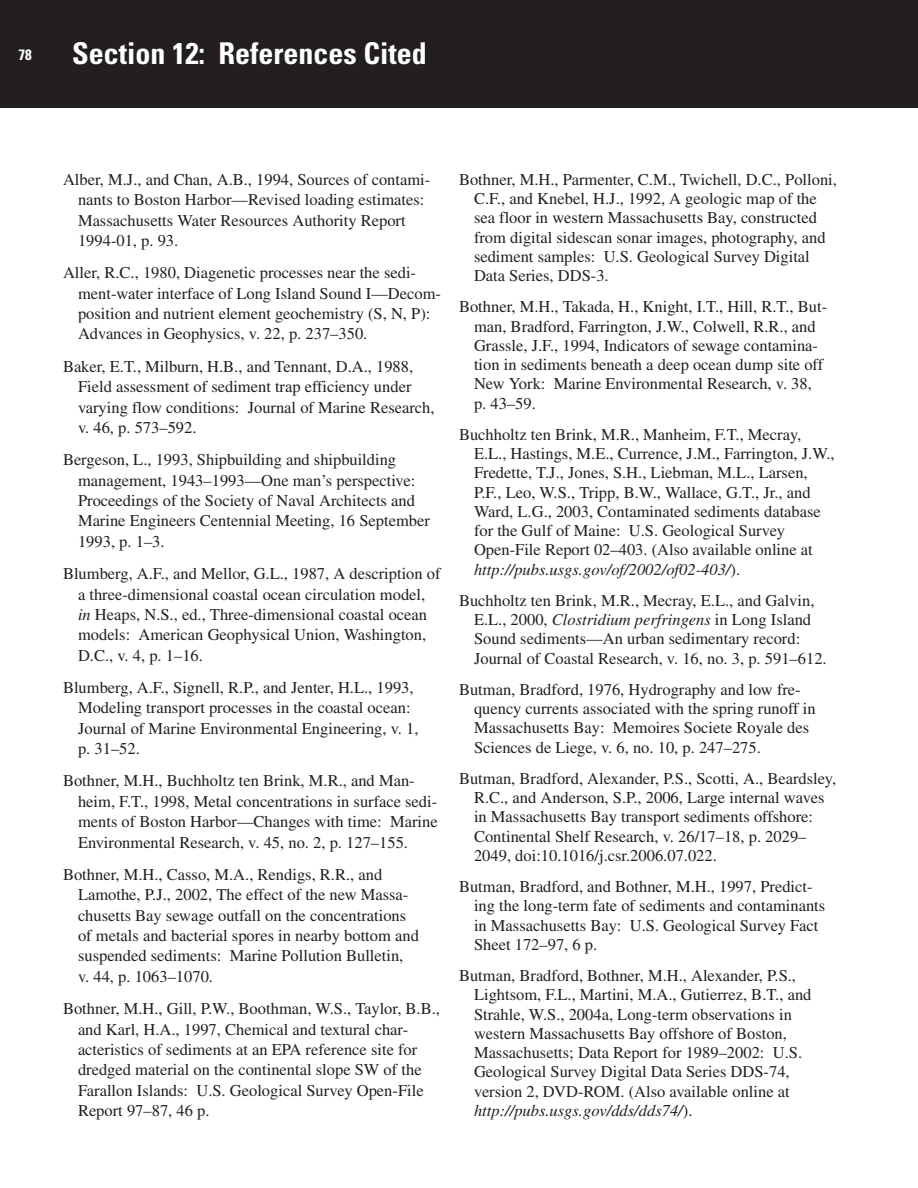
<style>
.page{position:relative;width:918px;height:1188px;background:#fff}
.page>*{position:absolute;margin:0;border:0;box-sizing:border-box;transform-origin:0 0}
.HeadingSpanner{font:700 condensed 30px "Univers";color:#fff}
.Reference2{font:16.5px/19.2px "Times";color:#231f20}
.pageno_left{font:700 condensed 15px "Univers";color:#fff}
.s1{font-style:italic}
</style>
<div class="page">
<div style="left:0;top:0;width:918px;height:108px;background:#231f20"></div>
<p class="pageno_left" style="left:18px;top:45px;width:15px">78</p>
<p class="HeadingSpanner" style="left:72px;top:35px;width:356px">Section 12: References Cited</p>
<p class="Reference2" style="left:78px;top:169px;width:354px;line-height:20.4px;text-indent:-15px">Alber, M.J., and Chan, A.B., 1994, Sources of contami&shy;nants to Boston Harbor—Revised loading estimates:<br>Massachusetts Water Resources Authority Report 1994-01, p. 93.</p>
<p class="Reference2" style="left:78px;top:263px;width:365px;line-height:20.4px;text-indent:-15px">Aller, R.C., 1980, Diagenetic processes near the sedi&shy;ment-water interface of Long Island Sound I—Decom&shy;position and nutrient element geochemistry (S, N, P):<br>Advances in Geophysics, v. 22, p. 237–350.</p>
<p class="Reference2" style="left:78px;top:356px;width:358px;line-height:20.4px;text-indent:-15px">Baker, E.T., Milburn, H.B., and Tennant, D.A., 1988, Field assessment of sediment trap efficiency under varying flow conditions: Journal of Marine Research, v. 46, p. 573–592.</p>
<p class="Reference2" style="left:78px;top:450px;width:353px;line-height:20.4px;text-indent:-15px">Bergeson, L., 1993, Shipbuilding and shipbuilding management, 1943–1993—One man’s perspective:<br>Proceedings of the Society of Naval Architects and Marine Engineers Centennial Meeting, 16 September 1993, p. 1–3.</p>
<p class="Reference2" style="left:78px;top:563px;width:364px;line-height:20.4px;text-indent:-15px">Blumberg, A.F., and Mellor, G.L., 1987, A description of a three-dimensional coastal ocean circulation model, <span class="s1">in</span> Heaps, N.S., ed., Three-dimensional coastal ocean models: American Geophysical Union, Washington, D.C., v. 4, p. 1–16.</p>
<p class="Reference2" style="left:78px;top:677px;width:342px;line-height:20.4px;text-indent:-15px">Blumberg, A.F., Signell, R.P., and Jenter, H.L., 1993, Modeling transport processes in the coastal ocean:<br>Journal of Marine Environmental Engineering, v. 1, p. 31–52.</p>
<p class="Reference2" style="left:78px;top:771px;width:361px;line-height:20.4px;text-indent:-15px">Bothner, M.H., Buchholtz ten Brink, M.R., and Man&shy;heim, F.T., 1998, Metal concentrations in surface sedi&shy;ments of Boston Harbor—Changes with time: Marine Environmental Research, v. 45, no. 2, p. 127–155.</p>
<p class="Reference2" style="left:78px;top:864px;width:342px;line-height:20.4px;text-indent:-15px">Bothner, M.H., Casso, M.A., Rendigs, R.R., and Lamothe, P.J., 2002, The effect of the new Massa&shy;chusetts Bay sewage outfall on the concentrations of metals and bacterial spores in nearby bottom and suspended sediments: Marine Pollution Bulletin,<br>v. 44, p. 1063–1070.</p>
<p class="Reference2" style="left:78px;top:998px;width:364px;line-height:20.4px;text-indent:-15px">Bothner, M.H., Gill, P.W., Boothman, W.S., Taylor, B.B., and Karl, H.A., 1997, Chemical and textural char&shy;acteristics of sediments at an EPA reference site for dredged material on the continental slope SW of the Farallon Islands: U.S. Geological Survey Open-File Report 97–87, 46 p.</p>
<p class="Reference2" style="left:474px;top:170px;width:364px;text-indent:-15px">Bothner, M.H., Parmenter, C.M., Twichell, D.C., Polloni, C.F., and Knebel, H.J., 1992, A geologic map of the sea floor in western Massachusetts Bay, constructed from digital sidescan sonar images, photography, and sediment samples: U.S. Geological Survey Digital Data Series, DDS-3.</p>
<p class="Reference2" style="left:474px;top:297px;width:355px;text-indent:-15px">Bothner, M.H., Takada, H., Knight, I.T., Hill, R.T., But&shy;man, Bradford, Farrington, J.W., Colwell, R.R., and Grassle, J.F., 1994, Indicators of sewage contamina&shy;tion in sediments beneath a deep ocean dump site off New York: Marine Environmental Research, v. 38, p. 43–59.</p>
<p class="Reference2" style="left:474px;top:425px;width:362px;text-indent:-15px">Buchholtz ten Brink, M.R., Manheim, F.T., Mecray, E.L., Hastings, M.E., Currence, J.M., Farrington, J.W., Fredette, T.J., Jones, S.H., Liebman, M.L., Larsen, P.F., Leo, W.S., Tripp, B.W., Wallace, G.T., Jr., and Ward, L.G., 2003, Contaminated sediments database for the Gulf of Maine: U.S. Geological Survey Open-File Report 02–403. (Also available online at <span class="s1">http://pubs.usgs.gov/of/2002/of02-403/</span>).</p>
<p class="Reference2" style="left:474px;top:591px;width:354px;text-indent:-15px">Buchholtz ten Brink, M.R., Mecray, E.L., and Galvin, E.L., 2000, <span class="s1">Clostridium perfringens</span> in Long Island Sound sediments—An urban sedimentary record:<br>Journal of Coastal Research, v. 16, no. 3, p. 591–612.</p>
<p class="Reference2" style="left:474px;top:680px;width:343px;text-indent:-15px">Butman, Bradford, 1976, Hydrography and low fre&shy;quency currents associated with the spring runoff in Massachusetts Bay: Memoires Societe Royale des Sciences de Liege, v. 6, no. 10, p. 247–275.</p>
<p class="Reference2" style="left:474px;top:769px;width:364px;text-indent:-15px">Butman, Bradford, Alexander, P.S., Scotti, A., Beardsley, R.C., and Anderson, S.P., 2006, Large internal waves in Massachusetts Bay transport sediments offshore:<br>Continental Shelf Research, v. 26/17–18, p. 2029– 2049, doi:10.1016/j.csr.2006.07.022.</p>
<p class="Reference2" style="left:474px;top:877px;width:353px;text-indent:-15px">Butman, Bradford, and Bothner, M.H., 1997, Predict&shy;ing the long-term fate of sediments and contaminants in Massachusetts Bay: U.S. Geological Survey Fact Sheet 172–97, 6 p.</p>
<p class="Reference2" style="left:474px;top:966px;width:339px;text-indent:-15px">Butman, Bradford, Bothner, M.H., Alexander, P.S., Lightsom, F.L., Martini, M.A., Gutierrez, B.T., and Strahle, W.S., 2004a, Long-term observations in western Massachusetts Bay offshore of Boston, Massachusetts; Data Report for 1989–2002: U.S.<br>Geological Survey Digital Data Series DDS-74, version 2, DVD-ROM. (Also available online at <span class="s1">http://pubs.usgs.gov/dds/dds74/</span>).</p>
</div>
